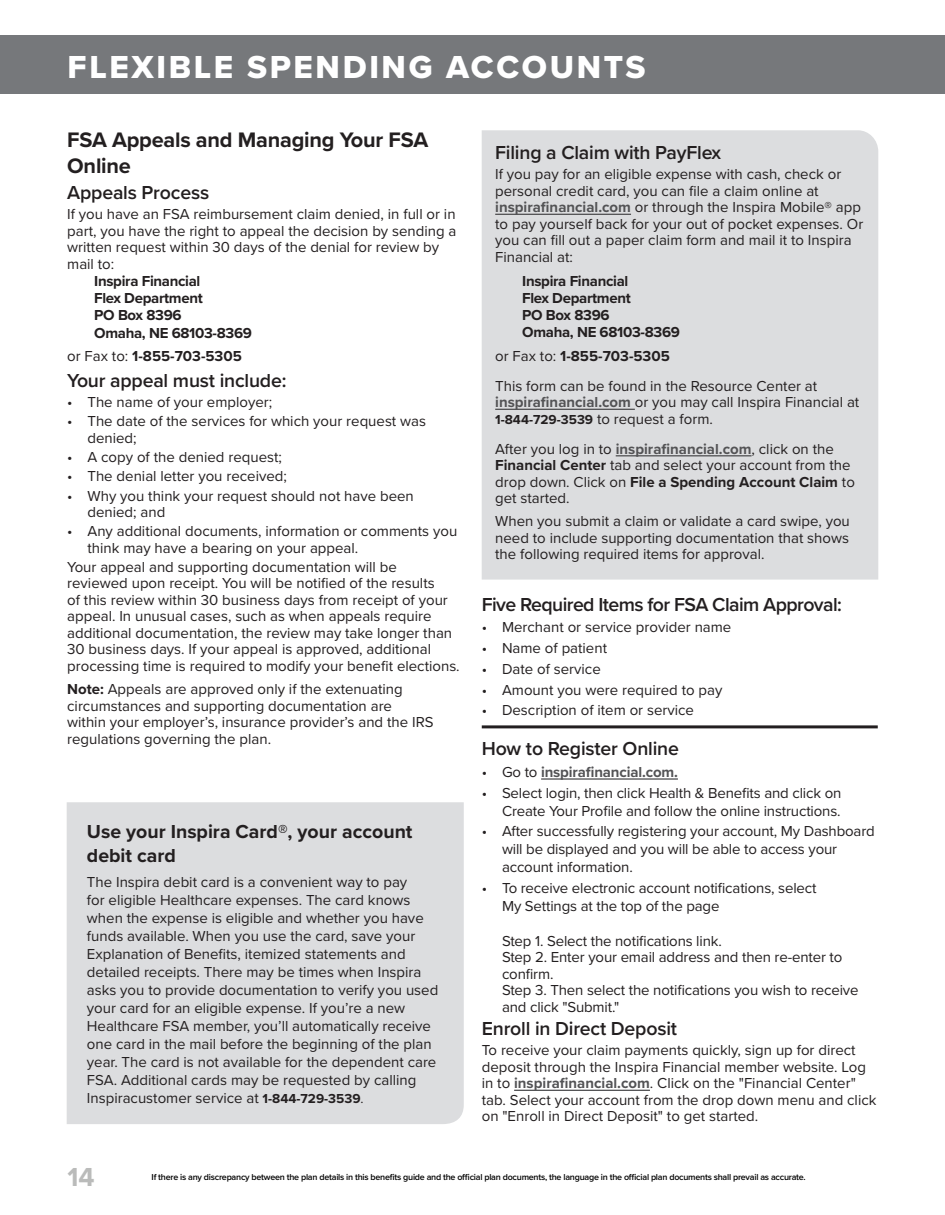
<style>
.page{position:relative;width:945px;height:1215px;background:#fff}
.page>*{position:absolute;margin:0;border:0;box-sizing:border-box;transform-origin:0 0}
.p_header_H1{font:33px "Proxima Nova Extrabld";letter-spacing:.08em;color:#fff}
.t1{font:700 27px "Proxima Nova";color:#babbba}
.p_H2_page_subhead{font:700 21.75px/25.5px "Proxima Nova";letter-spacing:-.01em;color:#231f20}
.p_H3_section_titles{font:600 19.5px "Proxima Nova";letter-spacing:-.01em;color:#231f20}
.p_H2_page_subhead-2{font:700 19.5px/24px "Proxima Nova";color:#231f20}
.p_H3_section_titles-2{font:600 19.5px "Proxima Nova";letter-spacing:-.03em;color:#231f20}
.p_body-left{font:15px/16.5px "Proxima Nova";color:#231f20}
.p_body-left-2{font:700 15px "Proxima Nova";letter-spacing:-.02em;color:#231f20}
.p_body-left-3{font:700 15px "Proxima Nova";color:#231f20}
.t2{font:700 15px "Proxima Nova";letter-spacing:-.01em;color:#535355}
.t3{font:600 8.85px "Proxima Nova";letter-spacing:-.025em;color:#000}
.s1{font-weight:400}
.s2{font-weight:700}
.s3{font-weight:700;font-size:13.5px}
.s4{font-size:13.5px}
.s5{font-weight:700;color:#535355}
.s6{font-weight:400;color:#231f20}
</style>
<div class="page">
<div style="left:0;top:35px;width:945px;height:58px;background:#76787b"></div>
<hr style="left:541px;top:778px;width:137px;height:2px;background:#535355">
<hr style="left:514px;top:1090px;width:136px;height:1px;background:#535355">
<hr style="left:482px;top:725px;width:396px;height:3px;background:#231f20">
<div style="left:67px;top:802px;width:397px;height:322px;background:#dcdddf"></div>
<div style="left:482px;top:130px;width:396px;height:450px;background:#dcdddf"></div>
<hr style="left:495px;top:214px;width:136px;height:1px;background:#535355">
<hr style="left:495px;top:409px;width:140px;height:1px;background:#535355">
<hr style="left:616px;top:455px;width:136px;height:1px;background:#535355">
<p class="p_header_H1" style="left:68px;top:43px;width:405px">FLEXIBLE SPENDING ACC</p>
<p class="p_header_H1" style="left:522px;top:43px;width:125px">OUNTS</p>
<p class="p_H2_page_subhead" style="left:67px;top:127px;width:363px">FSA Appeals and Managing Your FSA<br>Online</p>
<p class="p_H3_section_titles" style="left:67px;top:178px;width:143px">Appeals Process</p>
<p class="p_body-left" style="left:67px;top:205px;width:391px">If you have an FSA reimbursement claim denied, in full or in part, you have the right to appeal the decision by sending a written request within 30 days of the denial for review by mail to:</p>
<p class="p_body-left-2" style="left:94px;top:270px;width:108px">Inspira Financial</p>
<p class="p_body-left-2" style="left:94px;top:287px;width:110px">Flex Department</p>
<p class="p_body-left-2" style="left:94px;top:304px;width:89px">PO Box 8396</p>
<p class="p_body-left-2" style="left:94px;top:322px;width:159px">Omaha, NE 68103-8369</p>
<p class="p_body-left-3" style="left:67px;top:345px;width:176px"><span class="s1">or Fax to:</span> 1-855-703-5305</p>
<p class="p_H3_section_titles" style="left:67px;top:366px;width:221px">Your appeal must include:</p>
<p class="p_body-left" style="left:67px;top:393px;width:207px">• The name of your employer;</p>
<p class="p_body-left" style="left:87px;top:413px;width:340px;text-indent:-20px">• The date of the services for which your request was denied;</p>
<p class="p_body-left" style="left:67px;top:448px;width:216px">• A copy of the denied request;</p>
<p class="p_body-left" style="left:67px;top:467px;width:221px">• The denial letter you received;</p>
<p class="p_body-left" style="left:87px;top:487px;width:328px;text-indent:-20px">• Why you think your request should not have been denied; and</p>
<p class="p_body-left" style="left:87px;top:522px;width:371px;text-indent:-20px">• Any additional documents, information or comments you think may have a bearing on your appeal.</p>
<p class="p_body-left" style="left:67px;top:558px;width:394px">Your appeal and supporting documentation will be reviewed upon receipt. You will be notified of the results<br>of this review within 30 business days from receipt of your appeal. In unusual cases, such as when appeals require additional documentation, the review may take longer than 30 business days. If your appeal is approved, additional processing time is required to modify your benefit elections.</p>
<p class="p_body-left" style="left:67px;top:680px;width:368px"><span class="s2">Note:</span> Appeals are approved only if the extenuating circumstances and supporting documentation are within your employer’s, insurance provider’s and the IRS regulations governing the plan.</p>
<p class="p_H2_page_subhead-2" style="left:87px;top:819px;width:327px">Use your Inspira Card®, your account debit card</p>
<p class="p_body-left" style="left:87px;top:872px;width:353px;line-height:18px">The Inspira debit card is a convenient way to pay<br>for eligible Healthcare expenses. The card knows when the expense is eligible and whether you have funds available. When you use the card, save your Explanation of Benefits, itemized statements and detailed receipts. There may be times when Inspira asks you to provide documentation to verify you used your card for an eligible expense. If you’re a new Healthcare FSA member, you’ll automatically receive one card in the mail before the beginning of the plan year. The card is not available for the dependent care FSA. Additional cards may be requested by calling Inspiracustomer service at <span class="s3">1-844-729-3539</span><span class="s4">.</span></p>
<p class="p_H3_section_titles" style="left:495px;top:138px;width:228px">Filing a Claim with PayFlex</p>
<p class="p_body-left" style="left:495px;top:165px;width:370px">If you pay for an eligible expense with cash, check or personal credit card, you can file a claim online at <span class="s5">inspirafinancial.com</span> or through the Inspira Mobile® app to pay yourself back for your out of pocket expenses. Or you can fill out a paper claim form and mail it to Inspira Financial at:</p>
<p class="p_body-left-2" style="left:522px;top:270px;width:108px">Inspira Financial</p>
<p class="p_body-left-2" style="left:522px;top:287px;width:110px">Flex Department</p>
<p class="p_body-left-2" style="left:522px;top:304px;width:89px">PO Box 8396</p>
<p class="p_body-left-2" style="left:522px;top:321px;width:159px">Omaha, NE 68103-8369</p>
<p class="p_body-left-3" style="left:495px;top:345px;width:176px"><span class="s1">or Fax to:</span> 1-855-703-5305</p>
<p class="p_body-left" style="left:495px;top:377px;width:366px">This form can be found in the Resource Center at <span class="s5">inspirafinancial.com</span> or you may call Inspira Financial at<br><span class="s3">1-844-729-3539</span> to request a form.</p>
<p class="p_body-left" style="left:495px;top:440px;width:361px">After you log in to <span class="s5">inspirafinancial.com</span>, click on the <span class="s2">Financial Center</span> tab and select your account from the drop down. Click on <span class="s2">File a Spending Account Claim</span> to get started.</p>
<p class="p_body-left" style="left:495px;top:513px;width:356px;text-align:justify">When you submit a claim or validate a card swipe, you need to include supporting documentation that shows the following required items for approval.</p>
<p class="p_H3_section_titles-2" style="left:482px;top:590px;width:362px">Five Required Items for FSA Claim Approval:</p>
<p class="p_body-left" style="left:482px;top:619px;width:251px">• Merchant or service provider name</p>
<p class="p_body-left" style="left:482px;top:639px;width:127px">• Name of patient</p>
<p class="p_body-left" style="left:482px;top:660px;width:121px">• Date of service</p>
<p class="p_body-left" style="left:482px;top:681px;width:242px">• Amount you were required to pay</p>
<p class="p_body-left" style="left:482px;top:701px;width:214px">• Description of item or service</p>
<p class="p_H3_section_titles" style="left:482px;top:734px;width:199px">How to Register Online</p>
<p class="t2" style="left:482px;top:761px;width:198px"><span class="s6">• Go to</span> inspirafinancial.com.</p>
<p class="p_body-left" style="left:482px;top:783px;width:361px;line-height:18px;text-align:right">• Select login, then click Health &amp; Benefits and click on<br>Create Your Profile and follow the online instructions.</p>
<p class="p_body-left" style="left:502px;top:822px;width:374px;line-height:18px;text-indent:-20px">• After successfully registering your account, My Dashboard will be displayed and you will be able to access your account information.</p>
<p class="p_body-left" style="left:502px;top:878px;width:316px;line-height:18px;text-indent:-20px">• To receive electronic account notifications, select<br>My Settings at the top of the page</p>
<p class="p_body-left" style="left:502px;top:932px;width:358px">Step 1. Select the notifications link.<br>Step 2. Enter your email address and then re-enter to confirm.<br>Step 3. Then select the notifications you wish to receive and click "Submit."</p>
<p class="p_H3_section_titles" style="left:482px;top:1014px;width:197px">Enroll in Direct Deposit</p>
<p class="p_body-left" style="left:482px;top:1041px;width:396px">To receive your claim payments quickly, sign up for direct deposit through the Inspira Financial member website. Log in to <span class="s5">inspirafinancial.com</span>. Click on the "Financial Center" tab. Select your account from the drop down menu and click on "Enroll in Direct Deposit" to get started.</p>
<h2 class="t1" style="left:68px;top:1157px;width:29px">14</h2>
<p class="t3" style="left:152px;top:1170px;width:656px">If there is any discrepancy between the plan details in this benefits guide and the official plan documents, the language in the official plan documents shall prevail as accurate.</p>
</div>
